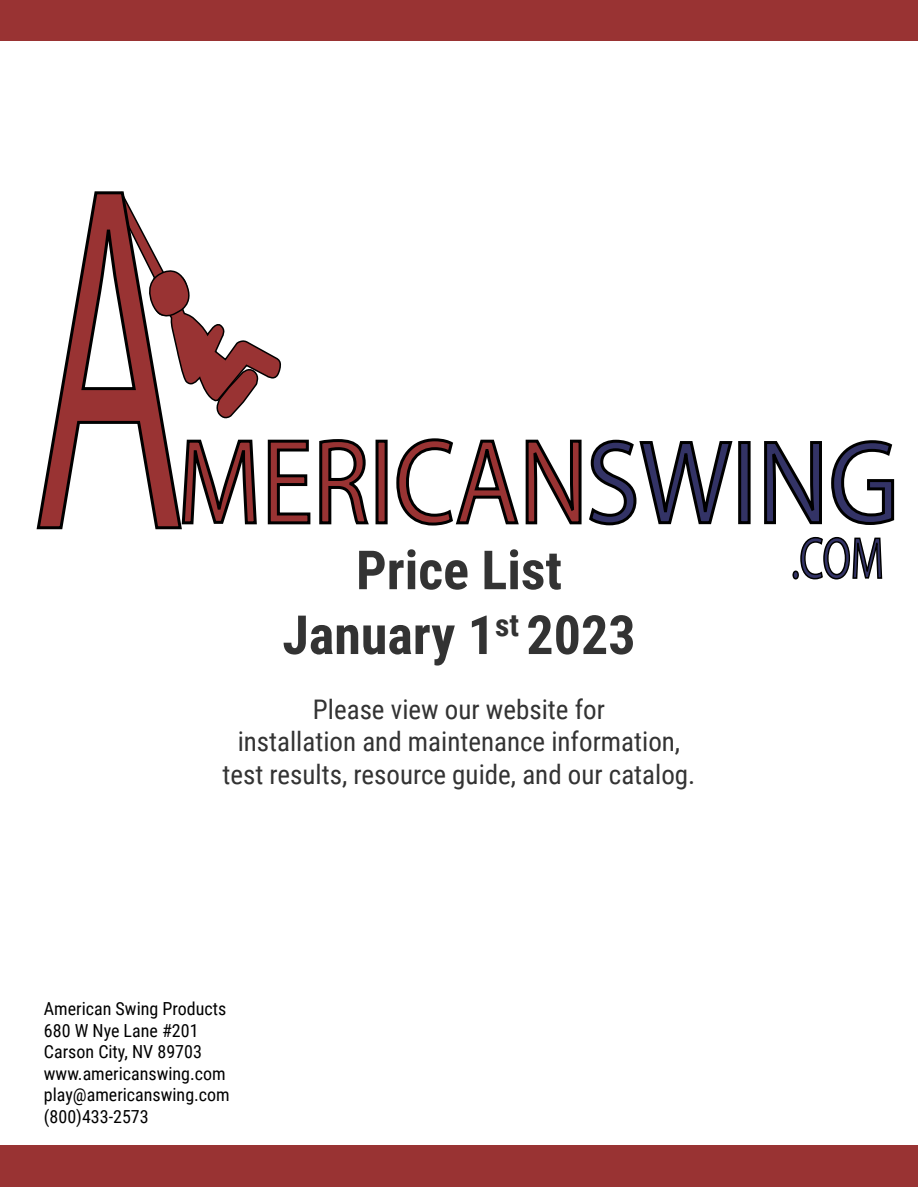
<style>
.page{position:relative;width:918px;height:1187px;background:#fff}
.page>*{position:absolute;margin:0;border:0;box-sizing:border-box;transform-origin:0 0}
.t1{font:496.8px "Myriad Pro";color:#933;scale:.51 1}
.t2{font:121.2px "Myriad Pro";color:#933;scale:.86 1}
.t3{font:58.95px "Myriad Pro";color:#336;scale:.7 1}
.t4{font:700 54px/64.8px "Roboto Condensed";color:#333;text-align:center}
.t5{font:27px/32.4px "Roboto Condensed";color:#333;text-align:center}
.t6{font:18px/21.6px "Roboto Condensed";color:#000}
.s1{font-size:118.8px;color:#336}
</style>
<div class="page">
<div style="left:0;top:0;width:918px;height:40px;background:#933"></div>
<div style="left:0;top:1145px;width:918px;height:42px;background:#933"></div>
<svg style="left:184px;top:278px;width:97px;height:141px"></svg>
<svg style="left:36px;top:191px;width:148px;height:339px"></svg>
<svg style="left:180px;top:438px;width:77px;height:88px"></svg>
<svg style="left:267px;top:439px;width:44px;height:86px"></svg>
<svg style="left:319px;top:439px;width:50px;height:86px"></svg>
<div style="left:376px;top:440px;width:12px;height:84px;border:3px solid #000"></div>
<svg style="left:396px;top:438px;width:337px;height:88px"></svg>
<div style="left:738px;top:441px;width:13px;height:83px;border:3px solid #000"></div>
<svg style="left:764px;top:441px;width:58px;height:84px"></svg>
<svg style="left:831px;top:440px;width:64px;height:85px"></svg>
<div style="left:793px;top:570px;width:6px;height:9px;border:2px solid #000;border-radius:50%"></div>
<svg style="left:800px;top:536px;width:83px;height:44px"></svg>
<h1 class="t1" style="left:32px;top:55px;width:303px">A</h1>
<h2 class="t2" style="left:177px;top:407px;width:841px">MERICAN<span class="s1">SWING</span></h2>
<h3 class="t3" style="left:791px;top:522px;width:134px">.COM</h3>
<h3 class="t4" style="left:282px;top:535px;width:355px">Price List<br>January 1<sup>st</sup> 2023</h3>
<h3 class="t5" style="left:223px;top:692px;width:474px">Please view our website for<br>installation and maintenance information, test results, resource guide, and our catalog.</h3>
<p class="t6" style="left:44px;top:997px;width:187px">American Swing Products<br>680 W Nye Lane #201<br>Carson City, NV 89703 www.americanswing.com play@americanswing.com (800)433-2573</p>
</div>
